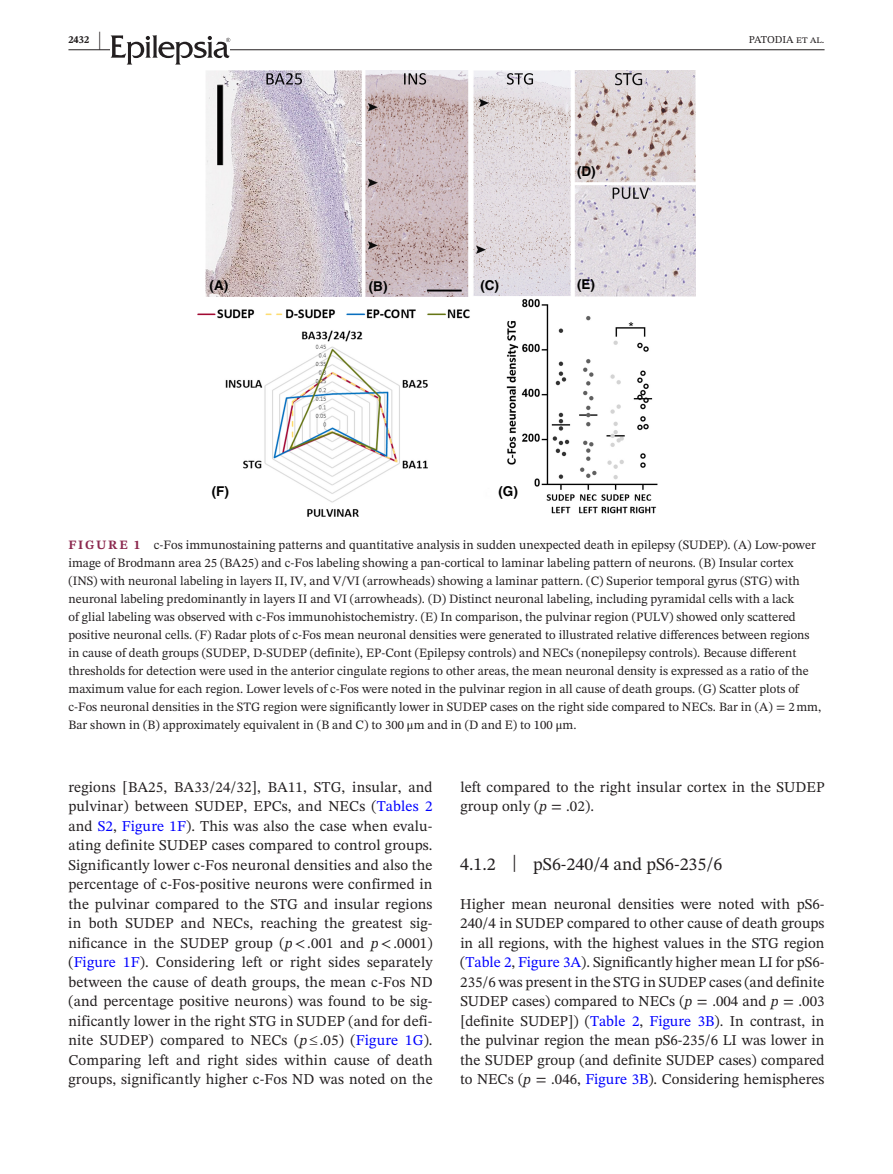
<style>
.page{position:relative;width:893px;height:1174px;background:#fff}
.page>*{position:absolute;margin:0;border:0;box-sizing:border-box;transform-origin:0 0}
.t1{font:18px "STIX Two Text";color:#231f20}
.t2{font:15px/19.5px "STIX Two Text";letter-spacing:.01em;color:#231f20;text-align:justify}
.t3{font:700 13.5px "Helvetica";color:#000}
.t4{font:12.75px/18px "STIX Two Text";color:#231f20}
.t5{font:10.5px "STIX Two Text";color:#231f20}
.t6{font:700 10.5px "STIX Two Text";color:#231f20}
.s1{font-size:21px}
.s2{font-weight:700;color:#8c284e}
.s3{font-family:"STIX"}
.s4{color:#00f}
.s5{font-style:italic}
.s6{font-size:23.7px}
</style>
<div class="page">
<hr style="left:68px;top:49px;width:756px;height:1px;background:#231f20">
<svg style="left:111px;top:35px;width:119px;height:30px"></svg>
<img style="left:198px;top:70px;width:497px;height:447px">
<p class="t6" style="left:68px;top:32px;width:34px">2432 <span class="s1">|</span></p>
<p class="t5" style="left:749px;top:32px;width:77px">PATODIA et al.</p>
<p class="t3" style="left:210px;top:277px;width:20px">(A)</p>
<p class="t3" style="left:369px;top:278px;width:20px">(B)</p>
<p class="t3" style="left:480px;top:277px;width:20px">(C)</p>
<p class="t3" style="left:577px;top:163px;width:20px">(D)</p>
<p class="t3" style="left:577px;top:276px;width:19px">(E)</p>
<p class="t3" style="left:212px;top:483px;width:19px">(F)</p>
<p class="t3" style="left:498px;top:483px;width:21px">(G)</p>
<p class="t4" style="left:68px;top:536px;width:754px"><span class="s2">FIGURE 1</span> c-Fos immunostaining patterns and quantitative analysis in sudden unexpected death in epilepsy (SUDEP). (A) Low-power image of Brodmann area 25 (BA25) and c-Fos labeling showing a pan-cortical to laminar labeling pattern of neurons. (B) Insular cortex (INS) with neuronal labeling in layers II, IV, and V/VI (arrowheads) showing a laminar pattern. (C) Superior temporal gyrus (STG) with neuronal labeling predominantly in layers II and VI (arrowheads). (D) Distinct neuronal labeling, including pyramidal cells with a lack<br>of glial labeling was observed with c-Fos immunohistochemistry. (E) In comparison, the pulvinar region (PULV) showed only scattered positive neuronal cells. (F) Radar plots of c-Fos mean neuronal densities were generated to illustrated relative differences between regions in cause of death groups (SUDEP, D-SUDEP (definite), EP-Cont (Epilepsy controls) and NECs (nonepilepsy controls). Because different thresholds for detection were used in the anterior cingulate regions to other areas, the mean neuronal density is expressed as a ratio of the maximum value for each region. Lower levels of c-Fos were noted in the pulvinar region in all cause of death groups. (G) Scatter plots of c-Fos neuronal densities in the STG region were significantly lower in SUDEP cases on the right side compared to NECs. Bar in (A) = 2mm, Bar shown in (B) approximately equivalent in (B and C) to 300 <span class="s3">μ</span>m and in (D and E) to 100 <span class="s3">μ</span>m.</p>
<p class="t2" style="left:68px;top:777px;width:366px">regions [BA25, BA33/24/32], BA11, STG, insular, and pulvinar) between SUDEP, EPCs, and NECs (<span class="s4">Tables 2 </span>and <span class="s4">S2</span>, <span class="s4">Figure 1F</span>). This was also the case when evalu&shy;ating definite SUDEP cases compared to control groups.<br>Significantly lower c-Fos neuronal densities and also the percentage of c-Fos-positive neurons were confirmed in the pulvinar compared to the STG and insular regions in both SUDEP and NECs, reaching the greatest sig&shy;nificance in the SUDEP group (<span class="s5">p</span> &lt; .001 and <span class="s5">p</span> &lt; .0001) (<span class="s4">Figure 1F</span>). Considering left or right sides separately between the cause of death groups, the mean c-Fos ND (and percentage positive neurons) was found to be sig&shy;nificantly lower in the right STG in SUDEP (and for defi&shy;nite SUDEP) compared to NECs (<span class="s5">p</span> ≤ .05) (<span class="s4">Figure 1G</span>).<br>Comparing left and right sides within cause of death groups, significantly higher c-Fos ND was noted on the</p>
<p class="t2" style="left:460px;top:777px;width:366px">left compared to the right insular cortex in the SUDEP group only (<span class="s5">p</span> = .02).</p>
<p class="t1" style="left:460px;top:851px;width:263px">4.1.2 <span class="s6">|</span> pS6-240/4 and pS6-235/6</p>
<p class="t2" style="left:460px;top:894px;width:366px">Higher mean neuronal densities were noted with pS6- 240/4 in SUDEP compared to other cause of death groups in all regions, with the highest values in the STG region (<span class="s4">Table 2</span>, <span class="s4">Figure 3A</span>). Significantly higher mean LI for pS6- 235/6 was present in the STG in SUDEP cases (and definite SUDEP cases) compared to NECs (<span class="s5">p</span> = .004 and <span class="s5">p</span> = .003 [definite SUDEP]) (<span class="s4">Table 2</span>, <span class="s4">Figure 3B</span>). In contrast, in the pulvinar region the mean pS6-235/6 LI was lower in the SUDEP group (and definite SUDEP cases) compared to NECs (<span class="s5">p</span> = .046, <span class="s4">Figure 3B</span>). Considering hemispheres</p>
</div>
